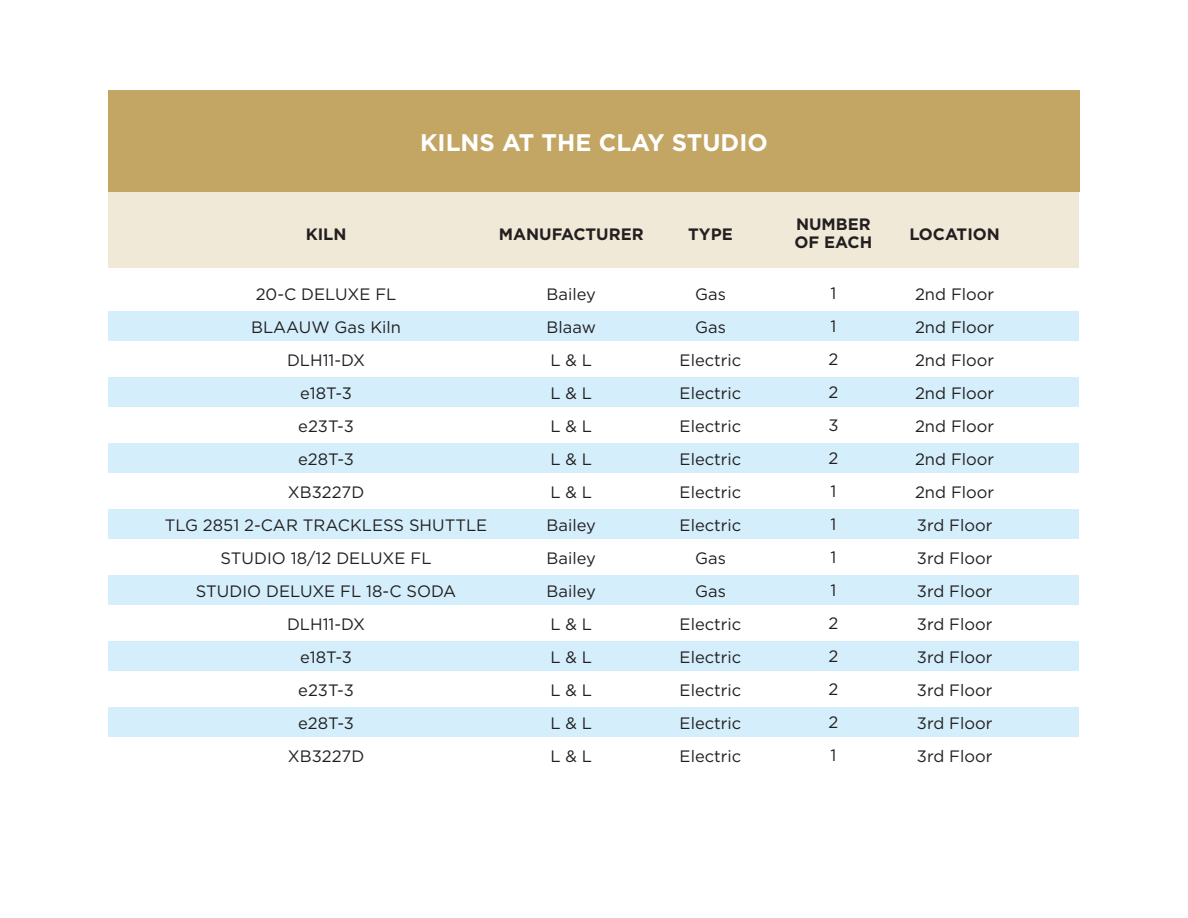
<style>
.page{position:relative;width:1188px;height:918px;background:#fff}
.page>*{position:absolute;margin:0;border:0;box-sizing:border-box;transform-origin:0 0}
.t1{font:700 24px "Gotham";color:#fff}
.t2{font:16.5px/33px "Gotham";color:#231f20;text-align:justify}
.t3{font:700 16.5px "Gotham";color:#231f20}
</style>
<div class="page">
<div style="left:109px;top:311px;width:970px;height:30px;background:#d4effb"></div>
<div style="left:109px;top:377px;width:970px;height:30px;background:#d4effb"></div>
<div style="left:109px;top:443px;width:970px;height:30px;background:#d4effb"></div>
<div style="left:109px;top:575px;width:970px;height:30px;background:#d4effb"></div>
<div style="left:109px;top:641px;width:970px;height:30px;background:#d4effb"></div>
<div style="left:109px;top:707px;width:970px;height:30px;background:#d4effb"></div>
<div style="left:109px;top:509px;width:970px;height:30px;background:#d4effb"></div>
<div style="left:108px;top:189px;width:970px;height:79px;background:#f0e9d7"></div>
<div style="left:108px;top:90px;width:972px;height:102px;background:#c3a663"></div>
<p class="t1" style="left:420px;top:126px;width:349px">KILNS AT THE CLAY STUDIO</p>
<p class="t3" style="left:306px;top:223px;width:42px">KILN</p>
<p class="t3" style="left:499px;top:223px;width:146px">MANUFACTURER</p>
<p class="t2" style="left:256px;top:277px;width:142px">20-C DELUXE FL</p>
<p class="t2" style="left:251px;top:310px;width:151px">BLAAUW Gas Kiln</p>
<p class="t2" style="left:287px;top:343px;width:80px">DLH11-DX</p>
<p class="t2" style="left:300px;top:376px;width:53px">e18T-3</p>
<p class="t2" style="left:298px;top:409px;width:57px">e23T-3</p>
<p class="t2" style="left:298px;top:442px;width:57px">e28T-3</p>
<p class="t2" style="left:288px;top:475px;width:78px">XB3227D</p>
<p class="t2" style="left:165px;top:508px;width:324px">TLG 2851 2-CAR TRACKLESS SHUTTLE</p>
<p class="t2" style="left:221px;top:541px;width:213px">STUDIO 18/12 DELUXE FL</p>
<p class="t2" style="left:196px;top:574px;width:262px">STUDIO DELUXE FL 18-C SODA</p>
<p class="t2" style="left:287px;top:607px;width:80px">DLH11-DX</p>
<p class="t2" style="left:300px;top:640px;width:53px">e18T-3</p>
<p class="t2" style="left:298px;top:673px;width:57px">e23T-3</p>
<p class="t2" style="left:298px;top:706px;width:57px">e28T-3</p>
<p class="t2" style="left:288px;top:739px;width:78px">XB3227D</p>
<p class="t2" style="left:547px;top:277px;width:51px">Bailey</p>
<p class="t2" style="left:547px;top:310px;width:51px">Blaaw</p>
<p class="t2" style="left:550px;top:343px;width:43px">L &amp; L</p>
<p class="t2" style="left:550px;top:376px;width:43px">L &amp; L</p>
<p class="t2" style="left:550px;top:409px;width:43px">L &amp; L</p>
<p class="t2" style="left:550px;top:442px;width:43px">L &amp; L</p>
<p class="t2" style="left:550px;top:475px;width:43px">L &amp; L</p>
<p class="t2" style="left:547px;top:508px;width:51px">Bailey</p>
<p class="t2" style="left:547px;top:541px;width:51px">Bailey</p>
<p class="t2" style="left:547px;top:574px;width:51px">Bailey</p>
<p class="t2" style="left:550px;top:607px;width:43px">L &amp; L</p>
<p class="t2" style="left:550px;top:640px;width:43px">L &amp; L</p>
<p class="t2" style="left:550px;top:673px;width:43px">L &amp; L</p>
<p class="t2" style="left:550px;top:706px;width:43px">L &amp; L</p>
<p class="t2" style="left:550px;top:739px;width:43px">L &amp; L</p>
<p class="t3" style="left:688px;top:223px;width:46px">TYPE</p>
<p class="t2" style="left:695px;top:277px;width:32px">Gas</p>
<p class="t2" style="left:695px;top:310px;width:32px">Gas</p>
<p class="t2" style="left:680px;top:343px;width:63px">Electric</p>
<p class="t2" style="left:680px;top:376px;width:63px">Electric</p>
<p class="t2" style="left:680px;top:409px;width:63px">Electric</p>
<p class="t2" style="left:680px;top:442px;width:63px">Electric</p>
<p class="t2" style="left:680px;top:475px;width:63px">Electric</p>
<p class="t2" style="left:680px;top:508px;width:63px">Electric</p>
<p class="t2" style="left:695px;top:541px;width:32px">Gas</p>
<p class="t2" style="left:695px;top:574px;width:32px">Gas</p>
<p class="t2" style="left:680px;top:607px;width:63px">Electric Electric Electric Electric Electric</p>
<p class="t3" style="left:796px;top:214px;width:76px">NUMBER</p>
<p class="t3" style="left:794px;top:232px;width:79px">OF EACH</p>
<p class="t2" style="left:830px;top:277px;width:7px">1</p>
<p class="t2" style="left:830px;top:310px;width:7px">1</p>
<p class="t2" style="left:828px;top:343px;width:11px">2</p>
<p class="t2" style="left:828px;top:376px;width:11px">2</p>
<p class="t2" style="left:828px;top:409px;width:12px">3</p>
<p class="t2" style="left:828px;top:442px;width:11px">2</p>
<p class="t2" style="left:830px;top:475px;width:7px">1</p>
<p class="t2" style="left:830px;top:508px;width:7px">1</p>
<p class="t2" style="left:830px;top:541px;width:7px">1</p>
<p class="t2" style="left:830px;top:574px;width:7px">1</p>
<p class="t2" style="left:828px;top:607px;width:11px">2</p>
<p class="t2" style="left:828px;top:640px;width:11px">2</p>
<p class="t2" style="left:828px;top:673px;width:11px">2</p>
<p class="t2" style="left:828px;top:706px;width:11px">2</p>
<p class="t2" style="left:830px;top:739px;width:7px">1</p>
<p class="t3" style="left:909px;top:223px;width:92px">LOCATION</p>
<p class="t2" style="left:915px;top:277px;width:81px">2nd Floor</p>
<p class="t2" style="left:915px;top:310px;width:81px">2nd Floor</p>
<p class="t2" style="left:915px;top:343px;width:81px">2nd Floor</p>
<p class="t2" style="left:915px;top:376px;width:81px">2nd Floor</p>
<p class="t2" style="left:915px;top:409px;width:81px">2nd Floor</p>
<p class="t2" style="left:915px;top:442px;width:81px">2nd Floor</p>
<p class="t2" style="left:915px;top:475px;width:81px">2nd Floor</p>
<p class="t2" style="left:917px;top:508px;width:77px">3rd Floor</p>
<p class="t2" style="left:917px;top:541px;width:77px">3rd Floor</p>
<p class="t2" style="left:917px;top:574px;width:77px">3rd Floor</p>
<p class="t2" style="left:917px;top:607px;width:77px">3rd Floor</p>
<p class="t2" style="left:917px;top:640px;width:77px">3rd Floor</p>
<p class="t2" style="left:917px;top:673px;width:77px">3rd Floor</p>
<p class="t2" style="left:917px;top:706px;width:77px">3rd Floor</p>
<p class="t2" style="left:917px;top:739px;width:77px">3rd Floor</p>
</div>
